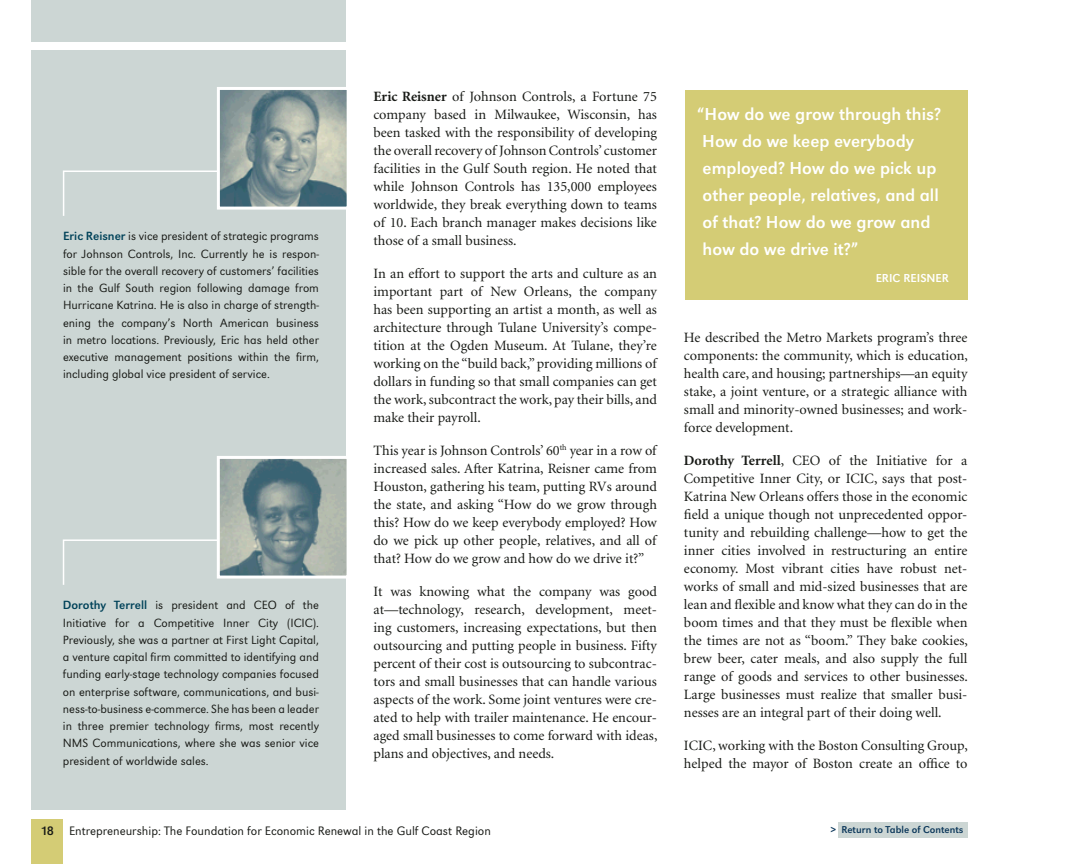
<style>
.page{position:relative;width:1080px;height:864px;background:#fff}
.page>*{position:absolute;margin:0;border:0;box-sizing:border-box;transform-origin:0 0}
.t1{font:700 18px/27px "Urw Grotesk";color:#fff}
.t2{font:14.25px/18px "Minion";color:#181a16;text-align:justify}
.t3{font:12.75px "Urw Grotesk";color:#181a16}
.t4{font:12.3px/17.2px "Urw Grotesk";color:#181a16;text-align:justify}
.t5{font:700 12px "Urw Grotesk";color:#fff}
.t6{font:700 10.35px "Urw Grotesk";color:#0b375a}
.s1{font-weight:700;color:#004259}
.s2{font-weight:700}
</style>
<div class="page">
<div style="left:32px;top:819px;width:31px;height:45px;background:#d4cc75"></div>
<div style="left:32px;top:0;width:314px;height:42px;background:#ccd6d4"></div>
<div style="left:838px;top:822px;width:130px;height:15px;background:#ccd6d4"></div>
<div style="left:32px;top:50px;width:314px;height:760px;background:#ccd6d4"></div>
<img style="left:221px;top:91px;width:125px;height:115px">
<div style="left:217px;top:87px;width:133px;height:123px;border:3px solid #fff"></div>
<svg style="left:63px;top:170px;width:156px;height:46px"></svg>
<div style="left:685px;top:90px;width:283px;height:209px;background:#d4cc75"></div>
<img style="left:221px;top:460px;width:125px;height:115px">
<div style="left:217px;top:456px;width:133px;height:123px;border:3px solid #fff"></div>
<svg style="left:62px;top:539px;width:157px;height:46px"></svg>
<p class="t4" style="left:63px;top:228px;width:258px"><span class="s1">Eric Reisner</span> is vice president of strategic programs for Johnson Controls, Inc. Currently he is respon&shy;sible for the overall recovery of customers’ facilities in the Gulf South region following damage from Hurricane Katrina. He is also in charge of strength&shy;ening the company’s North American business in metro locations. Previously, Eric has held other executive management positions within the firm, including global vice president of service.</p>
<p class="t4" style="left:63px;top:597px;width:258px"><span class="s1">Dorothy Terrell</span> is president and CEO of the Initiative for a Competitive Inner City (ICIC).<br>Previously, she was a partner at First Light Capital, a venture capital firm committed to identifying and funding early-stage technology companies focused on enterprise software, communications, and busi&shy;ness-to-business e-commerce. She has been a leader in three premier technology firms, most recently NMS Communications, where she was senior vice president of worldwide sales.</p>
<p class="t2" style="left:374px;top:88px;width:285px"><span class="s2">Eric Reisner</span> of Johnson Controls, a Fortune 75 company based in Milwaukee, Wisconsin, has been tasked with the responsibility of developing the overall recovery of Johnson Controls’ customer facilities in the Gulf South region. He noted that while Johnson Controls has 135,000 employees worldwide, they break everything down to teams of 10. Each branch manager makes decisions like those of a small business.</p>
<p class="t2" style="left:373px;top:265px;width:285px">In an effort to support the arts and culture as an important part of New Orleans, the company has been supporting an artist a month, as well as architecture through Tulane University’s compe&shy;tition at the Ogden Museum. At Tulane, they’re working on the “build back,” providing millions of dollars in funding so that small companies can get the work, subcontract the work, pay their bills, and make their payroll.</p>
<p class="t2" style="left:373px;top:442px;width:285px">This year is Johnson Controls’ 60<sup>th</sup> year in a row of increased sales. After Katrina, Reisner came from Houston, gathering his team, putting RVs around the state, and asking “How do we grow through this? How do we keep everybody employed? How do we pick up other people, relatives, and all of that? How do we grow and how do we drive it?”</p>
<p class="t2" style="left:373px;top:583px;width:285px">It was knowing what the company was good at—technology, research, development, meet&shy;ing customers, increasing expectations, but then outsourcing and putting people in business. Fifty percent of their cost is outsourcing to subcontrac&shy;tors and small businesses that can handle various aspects of the work. Some joint ventures were cre&shy;ated to help with trailer maintenance. He encour&shy;aged small businesses to come forward with ideas, plans and objectives, and needs.</p>
<p class="t1" style="left:702px;top:100px;width:240px;text-indent:-5px">“How do we grow through this?<br>How do we keep everybody employed? How do we pick up other people, relatives, and all of that? How do we grow and how do we drive it?”</p>
<p class="t5" style="left:876px;top:271px;width:75px">ERIC REISNER</p>
<p class="t2" style="left:684px;top:329px;width:285px">He described the Metro Markets program’s three components: the community, which is education, health care, and housing; partnerships—an equity stake, a joint venture, or a strategic alliance with small and minority-owned businesses; and work&shy;force development.</p>
<p class="t2" style="left:684px;top:452px;width:285px"><span class="s2">Dorothy Terrell</span>, CEO of the Initiative for a Competitive Inner City, or ICIC, says that post-Katrina New Orleans offers those in the economic field a unique though not unprecedented oppor&shy;tunity and rebuilding challenge—how to get the inner cities involved in restructuring an entire economy. Most vibrant cities have robust net&shy;works of small and mid-sized businesses that are lean and flexible and know what they can do in the boom times and that they must be flexible when the times are not as “boom.” They bake cookies, brew beer, cater meals, and also supply the full range of goods and services to other businesses.<br>Large businesses must realize that smaller busi&shy;nesses are an integral part of their doing well.</p>
<p class="t2" style="left:684px;top:737px;width:285px">ICIC, working with the Boston Consulting Group, helped the mayor of Boston create an office to</p>
<p class="t3" style="left:40px;top:823px;width:452px"><span class="s2">18</span> Entrepreneurship: The Foundation for Economic Renewal in the Gulf Coast Region</p>
<p class="t6" style="left:830px;top:824px;width:135px">&gt; Return to Table of Contents</p>
</div>
